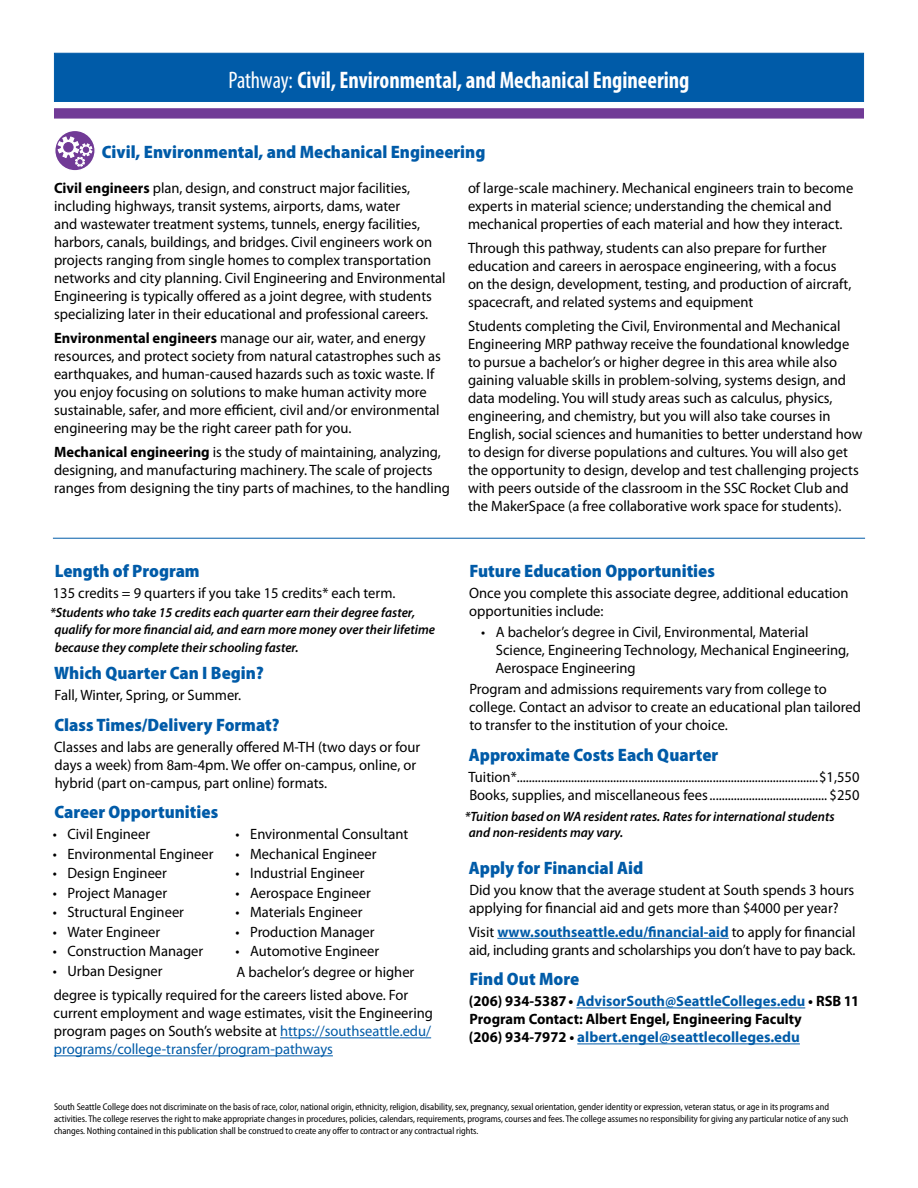
<style>
.page{position:relative;width:918px;height:1188px;background:#fff}
.page>*{position:absolute;margin:0;border:0;box-sizing:border-box;transform-origin:0 0}
.t1{font:700 condensed 36px "Myriad Pro";color:#fff}
.t2{font:700 condensed 24px "Myriad Pro";color:#fff;scale:.95 1}
.t3{font:900 semi-condensed 18px "Myriad Pro";color:#005ba8}
.t4{font:15px/18px "Myriad Pro";color:#000}
.t5{font:700 15px/18px "Myriad Pro";color:#000}
.t6{font:italic 600 13.5px/16.2px "Myriad Pro";color:#000}
.t7{font:semi-condensed 9.75px/12px "Myriad Pro";color:#000;scale:.94 1}
.s1{font-weight:400}
.s2{font-weight:700}
.s3{color:#005ba8}
.s4{font-weight:700;color:#005ba8}
</style>
<div class="page">
<hr style="left:497px;top:938px;width:232px;height:1px;background:#005ba8">
<hr style="left:576px;top:1008px;width:229px;height:1px;background:#005ba8">
<hr style="left:577px;top:1044px;width:223px;height:1px;background:#005ba8">
<div style="left:54px;top:53px;width:810px;height:49px;background:#005ba8;border:1px solid #005ba8"></div>
<div style="left:54px;top:108px;width:810px;height:11px;background:#713a96;border:1px solid #713a96"></div>
<svg style="left:55px;top:130px;width:40px;height:41px"></svg>
<div style="left:54px;top:130px;width:42px;height:42px;border:1px solid #fff;border-radius:50%"></div>
<svg style="left:58px;top:137px;width:34px;height:29px"></svg>
<hr style="left:280px;top:1037px;width:151px;height:1px;background:#005ba8">
<hr style="left:54px;top:1055px;width:279px;height:1px;background:#005ba8">
<hr style="left:53px;top:538px;width:812px;height:1px;background:#005ba8">
<h1 class="t1" style="left:244px;top:54px;width:249px"><span class="s1">Pathway:</span> Accounting</h1>
<h2 class="t2" style="left:229px;top:65px;width:487px"><span class="s1">Pathway:</span> Civil, Environmental, and Mechanical Engineering</h2>
<p class="t3" style="left:102px;top:140px;width:385px">Civil, Environmental, and Mechanical Engineering</p>
<p class="t4" style="left:54px;top:179px;width:393px"><span class="s2">Civil engineers</span> plan, design, and construct major facilities, including highways, transit systems, airports, dams, water<br>and wastewater treatment systems, tunnels, energy facilities, harbors, canals, buildings, and bridges. Civil engineers work on projects ranging from single homes to complex transportation networks and city planning. Civil Engineering and Environmental Engineering is typically offered as a joint degree, with students specializing later in their educational and professional careers.</p>
<p class="t4" style="left:54px;top:329px;width:388px"><span class="s2">Environmental engineers</span> manage our air, water, and energy resources, and protect society from natural catastrophes such as earthquakes, and human-caused hazards such as toxic waste. If you enjoy focusing on solutions to make human activity more sustainable, safer, and more efficient, civil and/or environmental engineering may be the right career path for you.</p>
<p class="t4" style="left:54px;top:443px;width:397px"><span class="s2">Mechanical engineering</span> is the study of maintaining, analyzing, designing, and manufacturing machinery. The scale of projects ranges from designing the tiny parts of machines, to the handling</p>
<p class="t4" style="left:468px;top:179px;width:387px">of large-scale machinery. Mechanical engineers train to become experts in material science; understanding the chemical and mechanical properties of each material and how they interact.</p>
<p class="t4" style="left:468px;top:239px;width:385px">Through this pathway, students can also prepare for further education and careers in aerospace engineering, with a focus on the design, development, testing, and production of aircraft, spacecraft, and related systems and equipment</p>
<p class="t4" style="left:468px;top:317px;width:396px">Students completing the Civil, Environmental and Mechanical Engineering MRP pathway receive the foundational knowledge to pursue a bachelor’s or higher degree in this area while also gaining valuable skills in problem-solving, systems design, and data modeling. You will study areas such as calculus, physics, engineering, and chemistry, but you will also take courses in English, social sciences and humanities to better understand how to design for diverse populations and cultures. You will also get the opportunity to design, develop and test challenging projects with peers outside of the classroom in the SSC Rocket Club and the MakerSpace (a free collaborative work space for students).</p>
<p class="t3" style="left:55px;top:559px;width:147px">Length of Program</p>
<p class="t4" style="left:53px;top:584px;width:344px">135 credits = 9 quarters if you take 15 credits* each term.</p>
<p class="t6" style="left:54px;top:604px;width:382px;text-indent:-4px">*Students who take 15 credits each quarter earn their degree faster, qualify for more financial aid, and earn more money over their lifetime</p>
<p class="t6" style="left:55px;top:639px;width:245px">because they complete their schooling faster.</p>
<p class="t3" style="left:54px;top:661px;width:211px">Which Quarter Can I Begin?</p>
<p class="t4" style="left:55px;top:686px;width:188px">Fall, Winter, Spring, or Summer.</p>
<p class="t3" style="left:54px;top:713px;width:227px">Class Times/Delivery Format?</p>
<p class="t4" style="left:54px;top:737px;width:367px">Classes and labs are generally offered M-TH (two days or four days a week) from 8am-4pm. We offer on-campus, online, or hybrid (part on-campus, part online) formats.</p>
<p class="t3" style="left:54px;top:800px;width:165px">Career Opportunities</p>
<p class="t4" style="left:53px;top:825px;width:99px">• Civil Engineer</p>
<p class="t4" style="left:53px;top:845px;width:162px">• Environmental Engineer</p>
<p class="t4" style="left:53px;top:864px;width:116px">• Design Engineer</p>
<p class="t4" style="left:53px;top:884px;width:116px">• Project Manager</p>
<p class="t4" style="left:53px;top:903px;width:133px">• Structural Engineer</p>
<p class="t4" style="left:53px;top:923px;width:109px">• Water Engineer</p>
<p class="t4" style="left:53px;top:942px;width:152px">• Construction Manager</p>
<p class="t4" style="left:53px;top:962px;width:111px">• Urban Designer</p>
<p class="t4" style="left:236px;top:825px;width:174px">• Environmental Consultant</p>
<p class="t4" style="left:236px;top:845px;width:142px">• Mechanical Engineer</p>
<p class="t4" style="left:236px;top:864px;width:130px">• Industrial Engineer</p>
<p class="t4" style="left:236px;top:884px;width:137px">• Aerospace Engineer</p>
<p class="t4" style="left:236px;top:903px;width:128px">• Materials Engineer</p>
<p class="t4" style="left:236px;top:923px;width:141px">• Production Manager</p>
<p class="t4" style="left:236px;top:941px;width:180px;line-height:21px">• Automotive Engineer<br>A bachelor’s degree or higher</p>
<p class="t4" style="left:53px;top:986px;width:381px">degree is typically required for the careers listed above. For current employment and wage estimates, visit the Engineering program pages on South’s website at <span class="s3">https://southseattle.edu/ programs/college-transfer/program-pathways</span></p>
<p class="t3" style="left:469px;top:559px;width:247px">Future Education Opportunities</p>
<p class="t4" style="left:469px;top:584px;width:381px">Once you complete this associate degree, additional education opportunities include:</p>
<p class="t4" style="left:495px;top:623px;width:355px;text-indent:-14px">• A bachelor’s degree in Civil, Environmental, Material<br>Science, Engineering Technology, Mechanical Engineering,<br>Aerospace Engineering</p>
<p class="t4" style="left:469px;top:680px;width:393px">Program and admissions requirements vary from college to college. Contact an advisor to create an educational plan tailored to transfer to the institution of your choice.</p>
<p class="t3" style="left:469px;top:743px;width:251px">Approximate Costs Each Quarter</p>
<p class="t4" style="left:468px;top:767px;width:393px">Tuition*....................................................................................................$1,550<br>Books, supplies, and miscellaneous fees....................................... $250</p>
<p class="t6" style="left:469px;top:808px;width:367px;text-indent:-4px">*Tuition based on WA resident rates. Rates for international students and non-residents may vary.</p>
<p class="t3" style="left:469px;top:856px;width:176px">Apply for Financial Aid</p>
<p class="t4" style="left:469px;top:881px;width:387px">Did you know that the average student at South spends 3 hours applying for financial aid and gets more than $4000 per year?</p>
<p class="t4" style="left:469px;top:923px;width:388px">Visit <span class="s4">www.southseattle.edu/financial-aid</span> to apply for financial aid, including grants and scholarships you don’t have to pay back.</p>
<p class="t3" style="left:469px;top:967px;width:111px">Find Out More</p>
<p class="t5" style="left:469px;top:992px;width:392px">(206) 934-5387 • <span class="s3">AdvisorSouth@SeattleColleges.edu</span> • RSB 11<br>Program Contact: Albert Engel, Engineering Faculty<br>(206) 934-7972 • <span class="s3">albert.engel@seattlecolleges.edu</span></p>
<p class="t7" style="left:54px;top:1100px;width:847px">South Seattle College does not discriminate on the basis of race, color, national origin, ethnicity, religion, disability, sex, pregnancy, sexual orientation, gender identity or expression, veteran status, or age in its programs and activities. The college reserves the right to make appropriate changes in procedures, policies, calendars, requirements, programs, courses and fees. The college assumes no responsibility for giving any particular notice of any such changes. Nothing contained in this publication shall be construed to create any offer to contract or any contractual rights.</p>
</div>
